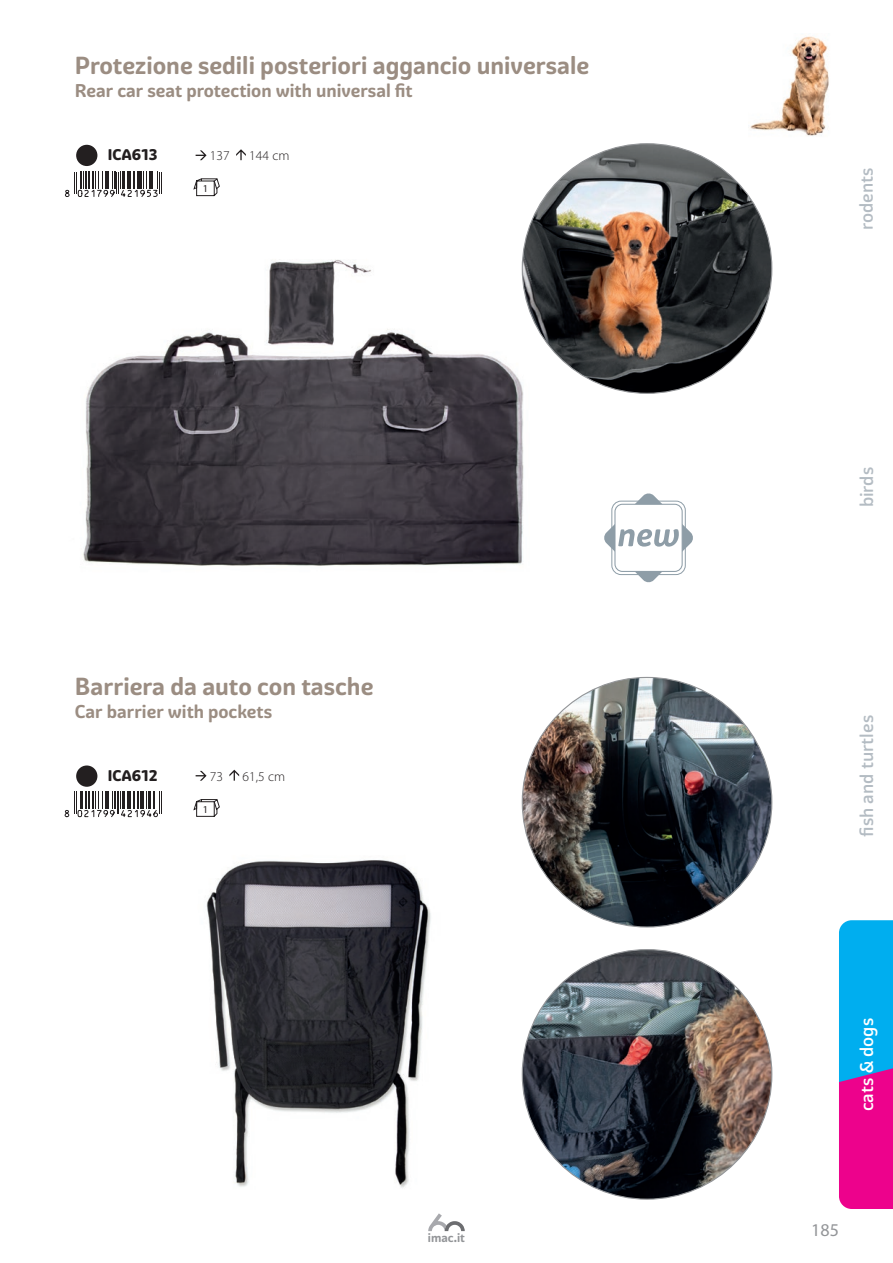
<style>
.page{position:relative;width:893px;height:1263px;background:#fff}
.page>*{position:absolute;margin:0;border:0;box-sizing:border-box;transform-origin:0 0}
.t1{font:700 24px "Graviola Soft";color:#9b8d82}
.t2{font:700 18px "Graviola Soft";color:#9b8d82}
.t3{font:500 18px "Graviola Soft";color:#b4bcc3}
.t4{font:500 18px "Graviola Soft";color:#fff}
.t5{font:18px "Myriad Pro";color:#939598}
.t6{font:800 15px "Graviola Soft";color:#231f20}
.t7{font:300 13.5px "Myriad Pro";letter-spacing:.01em;color:#231f20}
.t8{font:700 12px "Graviola Soft";color:#939598}
.t9{font:10.5px "Myriad Pro";color:#231f20}
</style>
<div class="page">
<img style="left:750px;top:36px;width:79px;height:100px">
<img style="left:82px;top:238px;width:482px;height:328px">
<svg style="left:193px;top:178px;width:27px;height:18px"></svg>
<div style="left:76px;top:145px;width:21px;height:21px;background:#231f20;border-radius:50%"></div>
<svg style="left:65px;top:172px;width:97px;height:25px"></svg>
<svg style="left:196px;top:150px;width:11px;height:10px"></svg>
<svg style="left:236px;top:149px;width:10px;height:11px"></svg>
<img style="left:206px;top:860px;width:225px;height:328px">
<svg style="left:193px;top:799px;width:27px;height:18px"></svg>
<div style="left:76px;top:765px;width:21px;height:22px;background:#231f20;border-radius:50%"></div>
<svg style="left:64px;top:792px;width:98px;height:25px"></svg>
<svg style="left:196px;top:771px;width:11px;height:10px"></svg>
<svg style="left:229px;top:770px;width:10px;height:11px"></svg>
<img style="left:522px;top:677px;width:250px;height:250px;border-radius:125px">
<img style="left:522px;top:144px;width:250px;height:249px;border-radius:125px">
<img style="left:522px;top:949px;width:250px;height:250px;border-radius:125px">
<svg style="left:604px;top:493px;width:89px;height:90px"></svg>
<div style="left:612px;top:501px;width:74px;height:74px;border:1px solid #8e9da7;border-radius:9px"></div>
<svg style="left:839px;top:920px;width:54px;height:289px;background:#6e5fc1"></svg>
<svg style="left:428px;top:1213px;width:37px;height:18px"></svg>
<p class="t1" style="left:75px;top:51px;width:516px">Protezione sedili posteriori aggancio universale</p>
<p class="t2" style="left:75px;top:79px;width:339px">Rear car seat protection with universal fit</p>
<p class="t6" style="left:108px;top:145px;width:51px">ICA613</p>
<p class="t7" style="left:210px;top:148px;width:22px">137</p>
<p class="t7" style="left:249px;top:148px;width:42px">144 cm</p>
<p class="t9" style="left:203px;top:182px;width:7px">1</p>
<p class="t1" style="left:75px;top:672px;width:300px">Barriera da auto con tasche</p>
<p class="t2" style="left:75px;top:700px;width:199px">Car barrier with pockets</p>
<p class="t6" style="left:108px;top:766px;width:51px">ICA612</p>
<p class="t7" style="left:210px;top:769px;width:15px">73</p>
<p class="t7" style="left:242px;top:769px;width:44px">61,5 cm</p>
<p class="t9" style="left:203px;top:803px;width:7px">1</p>
<p class="t8" style="left:428px;top:1230px;width:39px">imac.it</p>
<p class="t3" style="left:855px;top:230px;width:64px;rotate:-90deg">rodents</p>
<p class="t3" style="left:856px;top:507px;width:42px;rotate:-90deg">birds</p>
<p class="t3" style="left:856px;top:837px;width:123px;rotate:-90deg">fish and turtles</p>
<p class="t4" style="left:856px;top:1111px;width:95px;rotate:-90deg">cats &amp; dogs</p>
<p class="t5" style="left:811px;top:1219px;width:29px">185</p>
</div>
